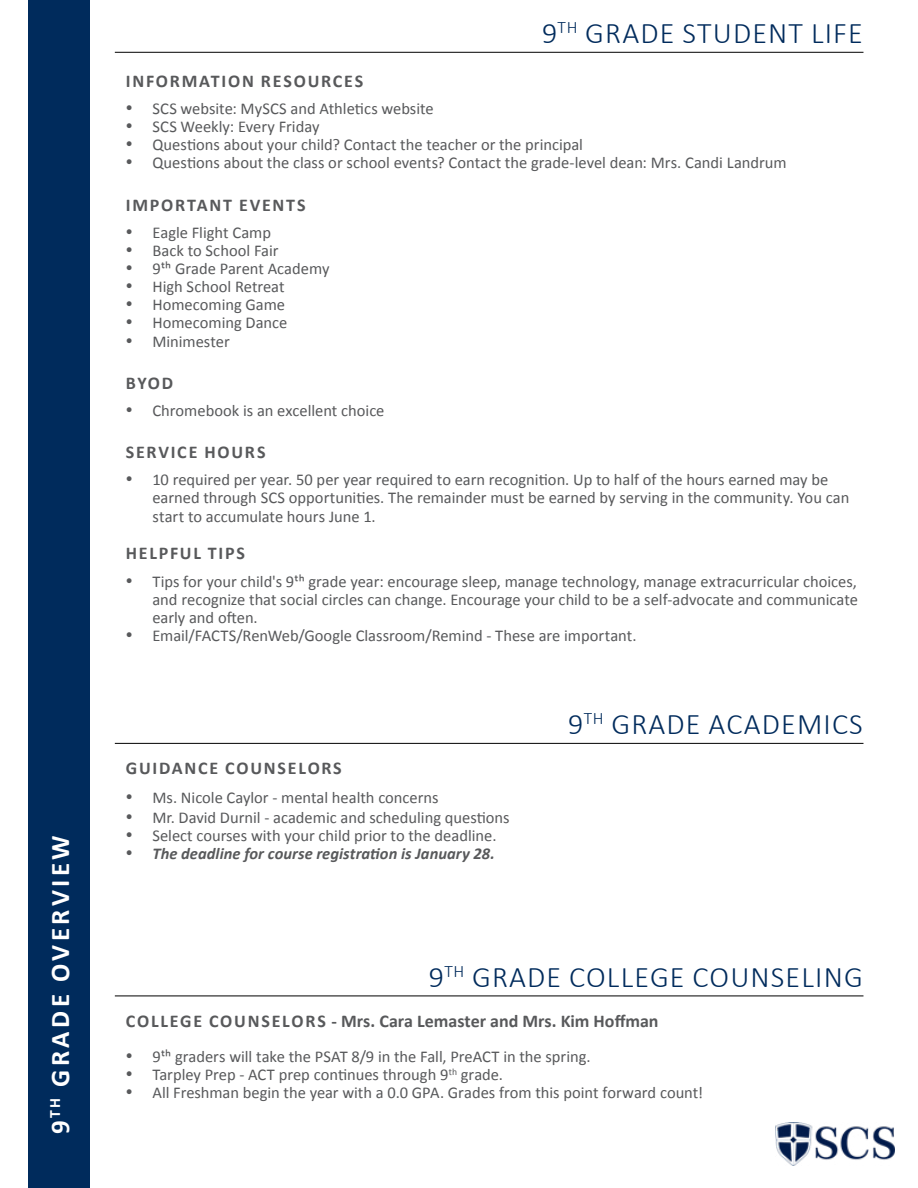
<style>
.page{position:relative;width:918px;height:1188px;background:#fff}
.page>*{position:absolute;margin:0;border:0;box-sizing:border-box;transform-origin:0 0}
.t1{font:300 30px "Calibri";letter-spacing:.04em;color:#002b5c}
.t2{font:700 27px "Calibri";letter-spacing:.13em;color:#fff}
.t3{font:700 18px "Calibri";letter-spacing:.095em;color:#58595b}
.t4{font:700 18px "Calibri";letter-spacing:.005em;color:#58595b}
.t5{font:16.5px/18.1px "Calibri";color:#58595b}
.t6{font:italic 700 16.5px "Calibri";letter-spacing:.005em;color:#58595b}
</style>
<div class="page">
<img style="left:776px;top:1123px;width:118px;height:43px">
<div style="left:28px;top:0;width:62px;height:1188px;background:#002b5c"></div>
<hr style="left:115px;top:52px;width:748px;height:1px;background:#000">
<hr style="left:115px;top:743px;width:748px;height:1px;background:#000">
<hr style="left:115px;top:996px;width:748px;height:1px;background:#000">
<h2 class="t2" style="left:41px;top:1134px;width:300px;rotate:-90deg">9<sup>TH</sup> GRADE OVERVIEW</h2>
<h1 class="t1" style="left:542px;top:15px;width:322px">9<sup>TH</sup> GRADE STUDENT LIFE</h1>
<p class="t3" style="left:126px;top:68px;width:239px">INFORMATION RESOURCES</p>
<p class="t5" style="left:125px;top:99px;width:310px">• SCS website: MySCS and Athletics website</p>
<p class="t5" style="left:125px;top:118px;width:196px">• SCS Weekly: Every Friday</p>
<p class="t5" style="left:125px;top:136px;width:459px">• Questions about your child? Contact the teacher or the principal</p>
<p class="t5" style="left:125px;top:154px;width:663px">• Questions about the class or school events? Contact the grade-level dean: Mrs. Candi Landrum</p>
<p class="t3" style="left:126px;top:192px;width:181px">IMPORTANT EVENTS</p>
<p class="t5" style="left:125px;top:223px;width:147px">• Eagle Flight Camp</p>
<p class="t5" style="left:125px;top:241px;width:155px">• Back to School Fair</p>
<p class="t5" style="left:125px;top:260px;width:206px">• 9th Grade Parent Academy</p>
<p class="t5" style="left:125px;top:278px;width:161px">• High School Retreat</p>
<p class="t5" style="left:125px;top:296px;width:161px">• Homecoming Game</p>
<p class="t5" style="left:125px;top:314px;width:163px">• Homecoming Dance</p>
<p class="t5" style="left:125px;top:332px;width:106px">• Minimester</p>
<p class="t3" style="left:126px;top:370px;width:49px">BYOD</p>
<p class="t5" style="left:125px;top:401px;width:261px">• Chromebook is an excellent choice</p>
<p class="t3" style="left:126px;top:439px;width:141px">SERVICE HOURS</p>
<p class="t5" style="left:152px;top:471px;width:698px;text-indent:-27px">• 10 required per year. 50 per year required to earn recognition. Up to half of the hours earned may be earned through SCS opportunities. The remainder must be earned by serving in the community. You can start to accumulate hours June 1.</p>
<p class="t3" style="left:126px;top:541px;width:121px">HELPFUL TIPS</p>
<p class="t5" style="left:152px;top:572px;width:707px;text-align:justify;text-indent:-27px">• Tips for your child's 9th grade year: encourage sleep, manage technology, manage extracurricular choices, and recognize that social circles can change. Encourage your child to be a self-advocate and communicate early and often.</p>
<p class="t5" style="left:125px;top:627px;width:513px">• Email/FACTS/RenWeb/Google Classroom/Remind - These are important.</p>
<p class="t3" style="left:126px;top:756px;width:218px">GUIDANCE COUNSELORS</p>
<p class="t5" style="left:125px;top:789px;width:315px">• Ms. Nicole Caylor - mental health concerns</p>
<p class="t5" style="left:125px;top:808px;width:386px">• Mr. David Durnil - academic and scheduling questions</p>
<p class="t5" style="left:125px;top:827px;width:373px">• Select courses with your child prior to the deadline.</p>
<p class="t6" style="left:125px;top:842px;width:371px">• The deadline for course registration is January 28.</p>
<h1 class="t1" style="left:568px;top:706px;width:296px">9<sup>TH</sup> GRADE ACADEMICS</h1>
<h1 class="t1" style="left:429px;top:958px;width:436px">9<sup>TH</sup> GRADE COLLEGE COUNSELING</h1>
<p class="t4" style="left:126px;top:1008px;width:534px">COLLEGE COUNSELORS - Mrs. Cara Lemaster and Mrs. Kim Hoffman</p>
<p class="t5" style="left:125px;top:1047px;width:467px">• 9th graders will take the PSAT 8/9 in the Fall, PreACT in the spring.</p>
<p class="t5" style="left:125px;top:1066px;width:379px">• Tarpley Prep - ACT prep continues through 9<sup>th</sup> grade.</p>
<p class="t5" style="left:125px;top:1084px;width:579px">• All Freshman begin the year with a 0.0 GPA. Grades from this point forward count!</p>
</div>
